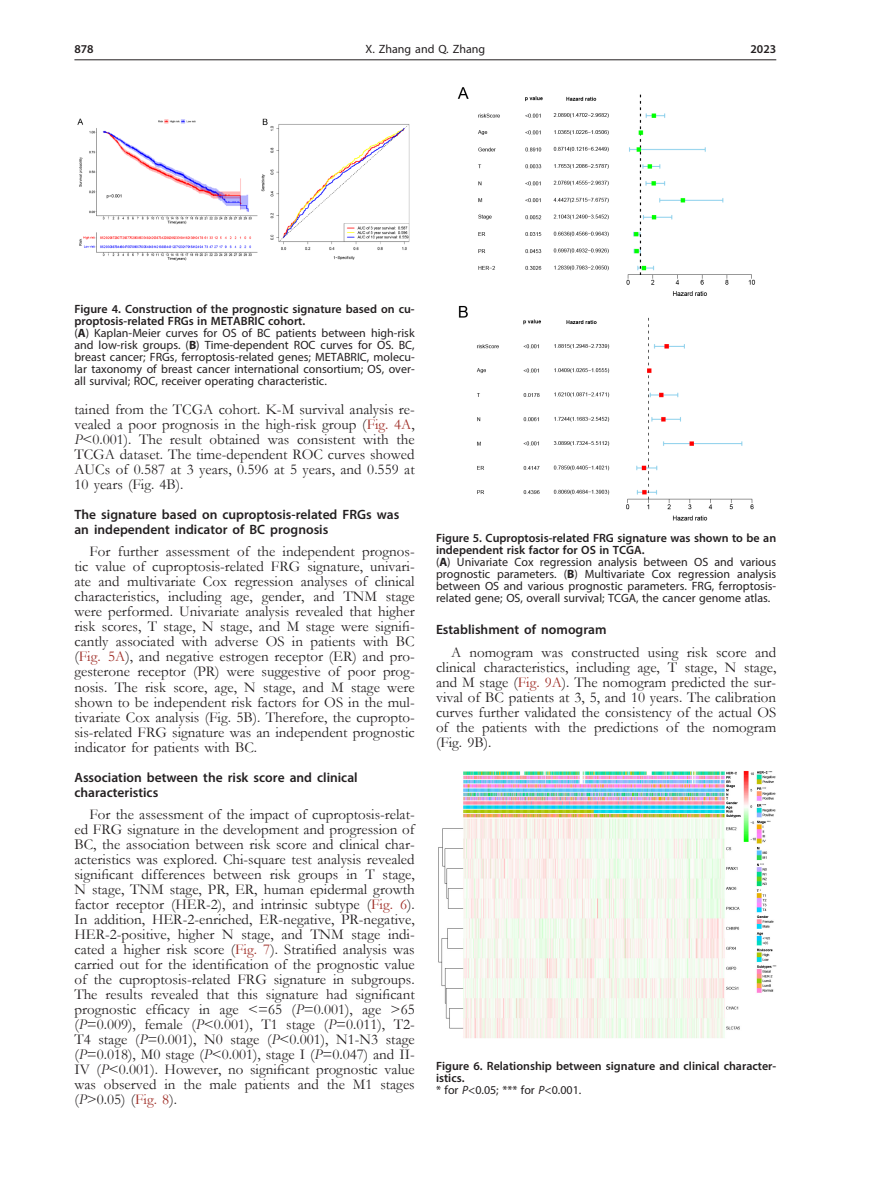
<style>
.page{position:relative;width:872px;height:1191px;background:#fff}
.page>*{position:absolute;margin:0;border:0;box-sizing:border-box;transform-origin:0 0}
.Body_tekst{font:15px/15px "Garamond";color:#231f20;text-align:justify}
.Tytul_2{font:600 13.5px/15px "Myriad Pro";color:#231f20}
.Figure_1{font:12px/12px "Myriad Pro";color:#231f20;text-align:justify}
.Figure{font:600 12px/12px "Myriad Pro";color:#231f20}
.s1{font-weight:700}
.s2{color:#9f2d26}
.s3{font-style:italic}
</style>
<div class="page">
<hr style="left:74px;top:59px;width:702px;height:1px;background:#231f20">
<img style="left:77px;top:118px;width:333px;height:143px">
<img style="left:438px;top:771px;width:338px;height:268px">
<img style="left:457px;top:87px;width:299px;height:434px">
<p class="Figure" style="left:74px;top:43px;width:21px">878</p>
<p class="Figure_1" style="left:365px;top:43px;width:121px">X. Zhang and Q. Zhang</p>
<p class="Figure" style="left:750px;top:43px;width:27px">2023</p>
<p class="Figure" style="left:74px;top:302px;width:342px">Figure 4. Construction of the prognostic signature based on cu&shy;proptosis-related FRGs in METABRIC cohort.</p>
<p class="Figure_1" style="left:74px;top:326px;width:342px">(<span class="s1">A</span>) Kaplan-Meier curves for OS of BC patients between high-risk and low-risk groups. (<span class="s1">B</span>) Time-dependent ROC curves for OS. BC, breast cancer; FRGs, ferroptosis-related genes; METABRIC, molecu&shy;lar taxonomy of breast cancer international consortium; OS, over&shy;all survival; ROC, receiver operating characteristic.</p>
<p class="Body_tekst" style="left:74px;top:401px;width:342px">tained from the TCGA cohort. K-M survival analysis re&shy;vealed a poor prognosis in the high-risk group (<span class="s2">Fig. 4A</span>, <span class="s3">P</span>&lt;0.001). The result obtained was consistent with the TCGA dataset. The time-dependent ROC curves showed AUCs of 0.587 at 3 years, 0.596 at 5 years, and 0.559 at 10 years (Fig. 4B).</p>
<p class="Tytul_2" style="left:74px;top:506px;width:326px">The signature based on cuproptosis-related FRGs was an independent indicator of BC prognosis</p>
<p class="Body_tekst" style="left:74px;top:544px;width:342px;text-indent:15px">For further assessment of the independent prognos&shy;tic value of cuproptosis-related FRG signature, univari&shy;ate and multivariate Cox regression analyses of clinical characteristics, including age, gender, and TNM stage were performed. Univariate analysis revealed that higher risk scores, T stage, N stage, and M stage were signifi&shy;cantly associated with adverse OS in patients with BC (<span class="s2">Fig. 5A</span>), and negative estrogen receptor (ER) and pro&shy;gesterone receptor (PR) were suggestive of poor prog&shy;nosis. The risk score, age, N stage, and M stage were shown to be independent risk factors for OS in the mul&shy;tivariate Cox analysis (Fig. 5B). Therefore, the cupropto&shy;sis-related FRG signature was an independent prognostic indicator for patients with BC.</p>
<p class="Tytul_2" style="left:74px;top:769px;width:285px">Association between the risk score and clinical characteristics</p>
<p class="Body_tekst" style="left:74px;top:806px;width:342px;text-indent:15px">For the assessment of the impact of cuproptosis-relat&shy;ed FRG signature in the development and progression of BC, the association between risk score and clinical char&shy;acteristics was explored. Chi-square test analysis revealed significant differences between risk groups in T stage, N stage, TNM stage, PR, ER, human epidermal growth factor receptor (HER-2), and intrinsic subtype (<span class="s2">Fig. 6</span>).<br>In addition, HER-2-enriched, ER-negative, PR-negative, HER-2-positive, higher N stage, and TNM stage indi&shy;cated a higher risk score (<span class="s2">Fig. 7</span>). Stratified analysis was carried out for the identification of the prognostic value of the cuproptosis-related FRG signature in subgroups.<br>The results revealed that this signature had significant prognostic efficacy in age &lt;=65 (<span class="s3">P</span>=0.001), age &gt;65 (<span class="s3">P</span>=0.009), female (<span class="s3">P</span>&lt;0.001), T1 stage (<span class="s3">P</span>=0.011), T2- T4 stage (<span class="s3">P</span>=0.001), N0 stage (<span class="s3">P</span>&lt;0.001), N1-N3 stage (<span class="s3">P</span>=0.018), M0 stage (<span class="s3">P</span>&lt;0.001), stage I (<span class="s3">P</span>=0.047) and II-IV (<span class="s3">P</span>&lt;0.001). However, no significant prognostic value was observed in the male patients and the M1 stages (<span class="s3">P</span>&gt;0.05) (<span class="s2">Fig. 8</span>).</p>
<p class="Figure" style="left:436px;top:532px;width:342px">Figure 5. Cuproptosis-related FRG signature was shown to be an independent risk factor for OS in TCGA.</p>
<p class="Figure_1" style="left:436px;top:556px;width:342px">(<span class="s1">A</span>) Univariate Cox regression analysis between OS and various prognostic parameters. (<span class="s1">B</span>) Multivariate Cox regression analysis between OS and various prognostic parameters. FRG, ferroptosis&shy;related gene; OS, overall survival; TCGA, the cancer genome atlas.</p>
<p class="Tytul_2" style="left:436px;top:622px;width:172px">Establishment of nomogram</p>
<p class="Body_tekst" style="left:436px;top:644px;width:342px;text-indent:15px">A nomogram was constructed using risk score and clinical characteristics, including age, T stage, N stage, and M stage (<span class="s2">Fig. 9A</span>). The nomogram predicted the sur&shy;vival of BC patients at 3, 5, and 10 years. The calibration curves further validated the consistency of the actual OS of the patients with the predictions of the nomogram (Fig. 9B).</p>
<p class="Figure" style="left:436px;top:1059px;width:342px">Figure 6. Relationship between signature and clinical character&shy;istics.</p>
<p class="Figure_1" style="left:436px;top:1083px;width:147px">* for <span class="s3">P</span>&lt;0.05; *** for <span class="s3">P</span>&lt;0.001.</p>
</div>
